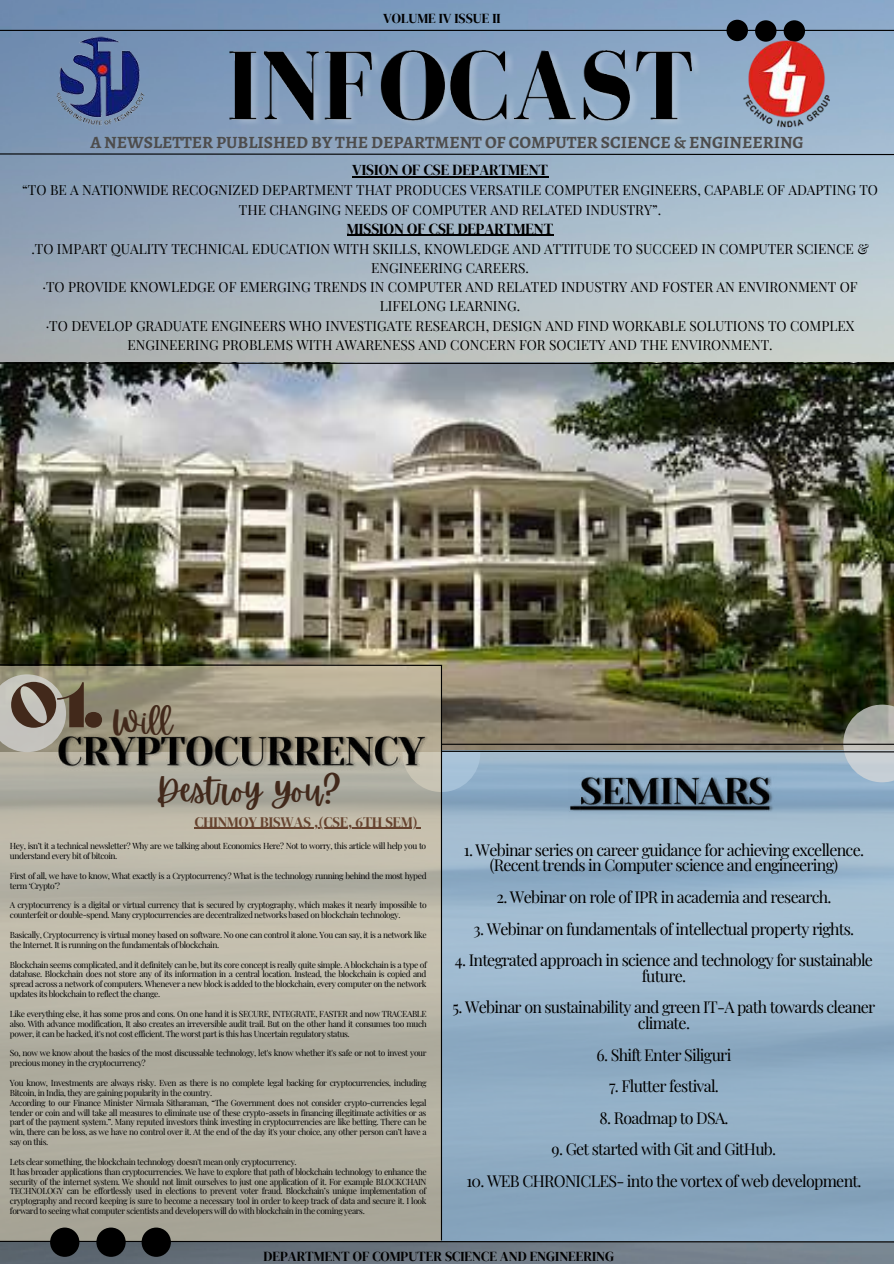
<style>
.page{position:relative;width:894px;height:1264px;background:#fff}
.page>*{position:absolute;margin:0;border:0;box-sizing:border-box;transform-origin:0 0}
.t1{font:66.3px "Ahsing";color:#42291b}
.t2{font:33px/68.1px "Apricots";color:#42291b}
.t3{font:700 17.25px "Alegreya";color:#4d4c4c}
.t4{font:16.05px/15.8px "Playfair Display";letter-spacing:-.045em;color:#000;text-align:center}
.t5{font:15.15px "DM Serif Display";color:#000}
.t6{font:14.4px "DM Serif Display";color:#66432f}
.t7{font:13.65px/19.2px "Playfair Display";color:#000;text-align:center}
.t8{font:13.65px "DM Serif Display";color:#000}
.t9{font:8.4px/9.9px "Playfair Display";letter-spacing:-.045em;color:#000}
</style>
<div class="page">
<img style="left:0;top:0;width:893px;height:1263px">
<img style="left:0;top:365px;width:893px;height:339px">
<hr style="left:0;top:30px;width:893px;height:1px;background:#000">
<svg style="left:0;top:666px;width:441px;height:574px;background:#b3afa0"></svg>
<svg style="left:0;top:1240px;width:893px;height:2px;background:#515a5f"></svg>
<svg style="left:0;top:674px;width:66px;height:78px;background:#bfbeb5"></svg>
<div style="left:50px;top:1227px;width:29px;height:29px;background:#000;border-radius:50%"></div>
<div style="left:96px;top:1227px;width:30px;height:29px;background:#000;border-radius:50%"></div>
<div style="left:783px;top:20px;width:21px;height:22px;background:#000;border-radius:50%"></div>
<div style="left:141px;top:1227px;width:30px;height:29px;background:#000;border-radius:50%"></div>
<svg style="left:442px;top:782px;width:451px;height:458px;background:#95b1c8"></svg>
<img style="left:45px;top:724px;width:387px;height:55px">
<svg style="left:0;top:153px;width:893px;height:3px;background:#5c6a79"></svg>
<svg style="left:0;top:362px;width:893px;height:3px;background:#2e3331"></svg>
<div style="left:726px;top:20px;width:21px;height:21px;background:#000;border-radius:50%"></div>
<div style="left:754px;top:20px;width:22px;height:22px;background:#000;border-radius:50%"></div>
<svg style="left:440px;top:704px;width:453px;height:78px;background:#81847d"></svg>
<img style="left:35px;top:31px;width:131px;height:100px">
<img style="left:726px;top:31px;width:122px;height:106px">
<img style="left:222px;top:26px;width:485px;height:124px">
<hr style="left:195px;top:827px;width:222px;height:1px;background:#66432f">
<hr style="left:352px;top:176px;width:196px;height:1px;background:#000">
<hr style="left:347px;top:235px;width:206px;height:1px;background:#000">
<img style="left:568px;top:765px;width:208px;height:53px">
<hr style="left:441px;top:666px;width:1px;height:574px;background:#000">
<svg style="left:0;top:663px;width:443px;height:3px"></svg>
<h3 class="t8" style="left:383px;top:11px;width:119px">VOLUME IV ISSUE II</h3>
<h3 class="t3" style="left:90px;top:130px;width:714px">A NEWSLETTER PUBLISHED BY THE DEPARTMENT OF COMPUTER SCIENCE &amp; ENGINEERING</h3>
<h3 class="t5" style="left:352px;top:161px;width:197px">VISION OF CSE DEPARTMENT</h3>
<h3 class="t7" style="left:22px;top:179px;width:856px">“TO BE A NATIONWIDE RECOGNIZED DEPARTMENT THAT PRODUCES VERSATILE COMPUTER ENGINEERS, CAPABLE OF ADAPTING TO<br>THE CHANGING NEEDS OF COMPUTER AND RELATED INDUSTRY”.</h3>
<h3 class="t5" style="left:347px;top:220px;width:208px">MISSION OF CSE DEPARTMENT</h3>
<p class="t7" style="left:31px;top:238px;width:838px">.TO IMPART QUALITY TECHNICAL EDUCATION WITH SKILLS, KNOWLEDGE AND ATTITUDE TO SUCCEED IN COMPUTER SCIENCE &amp; ENGINEERING CAREERS.<br>·TO PROVIDE KNOWLEDGE OF EMERGING TRENDS IN COMPUTER AND RELATED INDUSTRY AND FOSTER AN ENVIRONMENT OF LIFELONG LEARNING.<br>·TO DEVELOP GRADUATE ENGINEERS WHO INVESTIGATE RESEARCH, DESIGN AND FIND WORKABLE SOLUTIONS TO COMPLEX ENGINEERING PROBLEMS WITH AWARENESS AND CONCERN FOR SOCIETY AND THE ENVIRONMENT.</p>
<h1 class="t1" style="left:10px;top:659px;width:95px">01.</h1>
<h2 class="t2" style="left:156px;top:687px;width:187px;text-indent:-44px">Will<br>Destroy You?</h2>
<h3 class="t6" style="left:195px;top:813px;width:224px">CHINMOY BISWAS ,(CSE, 6TH SEM)</h3>
<p class="t9" style="left:10px;top:840px;width:417px">Hey, isn’t it a technical newsletter? Why are we talking about Economics Here? Not to worry, this article will help you to understand every bit of bitcoin.</p>
<p class="t9" style="left:10px;top:870px;width:418px">First of all, we have to know, What exactly is a Cryptocurrency? What is the technology running behind the most hyped term ‘Crypto’?</p>
<p class="t9" style="left:10px;top:899px;width:418px">A cryptocurrency is a digital or virtual currency that is secured by cryptography, which makes it nearly impossible to counterfeit or double-spend. Many cryptocurrencies are decentralized networks based on blockchain technology.</p>
<p class="t9" style="left:10px;top:929px;width:418px">Basically, Cryptocurrency is virtual money based on software. No one can control it alone. You can say, it is a network like the Internet. It is running on the fundamentals of blockchain.</p>
<p class="t9" style="left:10px;top:958px;width:418px;text-align:justify">Blockchain seems complicated, and it definitely can be, but its core concept is really quite simple. A blockchain is a type of database. Blockchain does not store any of its information in a central location. Instead, the blockchain is copied and spread across a network of computers. Whenever a new block is added to the blockchain, every computer on the network updates its blockchain to reflect the change.</p>
<p class="t9" style="left:10px;top:1008px;width:418px;text-align:justify">Like everything else, it has some pros and cons. On one hand it is SECURE, INTEGRATE, FASTER and now TRACEABLE also. With advance modification, It also creates an irreversible audit trail. But on the other hand it consumes too much power, it can be hacked, it's not cost efficient. The worst part is this has Uncertain regulatory status.</p>
<p class="t9" style="left:10px;top:1047px;width:418px">So, now we know about the basics of the most discussable technology, let's know whether it's safe or not to invest your precious money in the cryptocurrency?</p>
<p class="t9" style="left:10px;top:1077px;width:418px">You know, Investments are always risky. Even as there is no complete legal backing for cryptocurrencies, including Bitcoin, in India, they are gaining popularity in the country.<br>According to our Finance Minister Nirmala Sitharaman, “The Government does not consider crypto-currencies legal tender or coin and will take all measures to eliminate use of these crypto-assets in financing illegitimate activities or as part of the payment system.”. Many reputed investors think investing in cryptocurrencies are like betting. There can be win, there can be loss, as we have no control over it. At the end of the day it's your choice, any other person can’t have a say on this.</p>
<p class="t9" style="left:10px;top:1155px;width:418px">Lets clear something, the blockchain technology doesn't mean only cryptocurrency.<br>It has broader applications than cryptocurrencies. We have to explore that path of blockchain technology to enhance the security of the internet system. We should not limit ourselves to just one application of it. For example BLOCKCHAIN TECHNOLOGY can be effortlessly used in elections to prevent voter fraud. Blockchain’s unique implementation of cryptography and record keeping is sure to become a necessary tool in order to keep track of data and secure it. I look forward to seeing what computer scientists and developers will do with blockchain in the coming years.</p>
<h3 class="t4" style="left:463px;top:840px;width:402px">1. Webinar series on career guidance for achieving excellence. (Recent trends in Computer science and engineering)</h3>
<h3 class="t4" style="left:496px;top:887px;width:336px">2. Webinar on role of IPR in academia and research.</h3>
<h3 class="t4" style="left:473px;top:919px;width:382px">3. Webinar on fundamentals of intellectual property rights.</h3>
<h3 class="t4" style="left:455px;top:950px;width:419px">4. Integrated approach in science and technology for sustainable future.</h3>
<h3 class="t4" style="left:452px;top:998px;width:424px">5. Webinar on sustainability and green IT-A path towards cleaner climate.</h3>
<h3 class="t4" style="left:596px;top:1045px;width:136px">6. Shift Enter Siliguri</h3>
<h3 class="t4" style="left:609px;top:1076px;width:111px">7. Flutter festival.</h3>
<h3 class="t4" style="left:599px;top:1108px;width:130px">8. Roadmap to DSA.</h3>
<h3 class="t4" style="left:551px;top:1140px;width:226px">9. Get started with Git and GitHub.</h3>
<h3 class="t4" style="left:466px;top:1171px;width:396px">10. WEB CHRONICLES- into the vortex of web development.</h3>
<h3 class="t8" style="left:263px;top:1248px;width:352px">DEPARTMENT OF COMPUTER SCIENCE AND ENGINEERING</h3>
</div>
